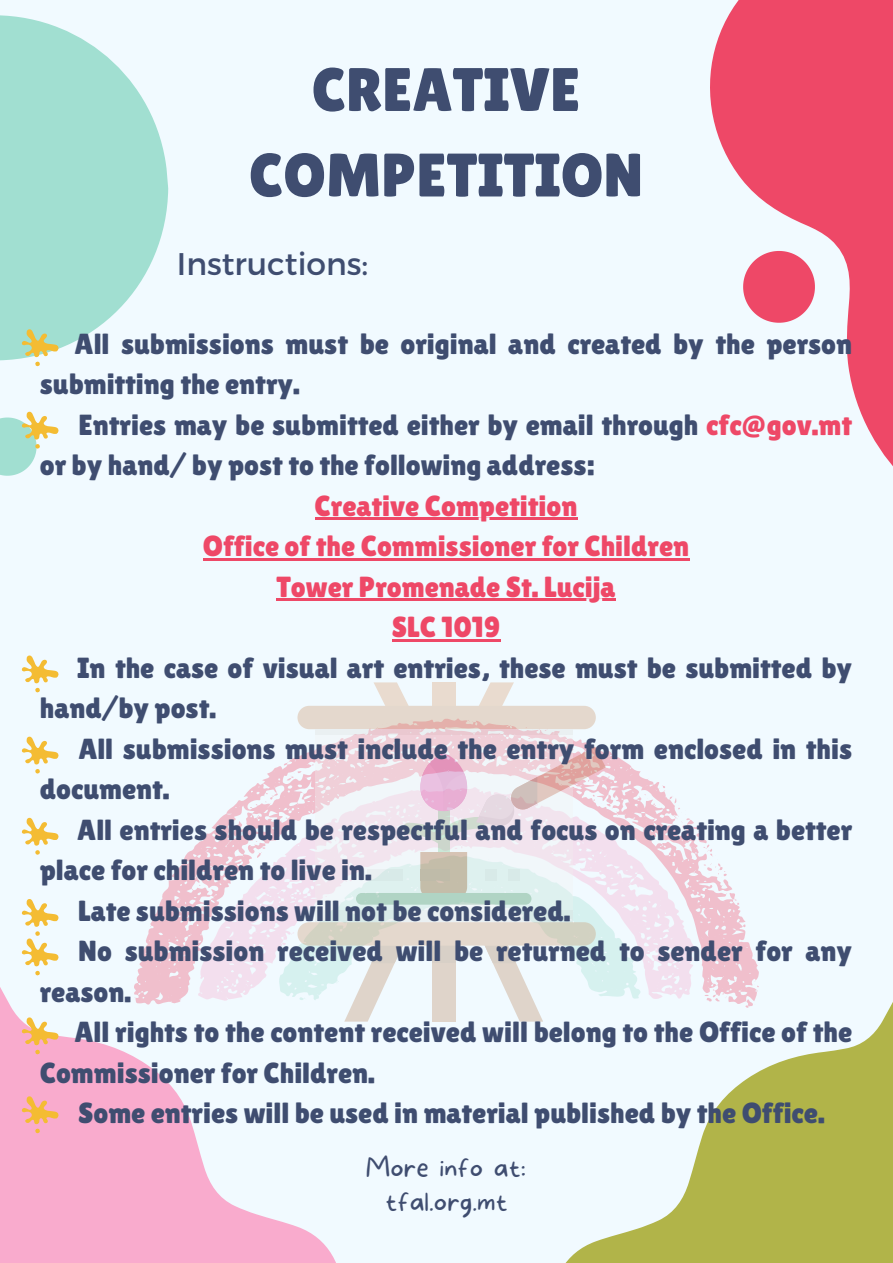
<style>
.page{position:relative;width:893px;height:1263px;background:#f1faff}
.page>*{position:absolute;margin:0;border:0;box-sizing:border-box;transform-origin:0 0}
.t1{font:61.28px "Lilita One";color:#3f4d70}
.t2{font:31.28px "Montserrat";color:#3f4d70}
.t3{font:29.03px/40.5px "Lilita One";color:#3f4d70}
.t4{font:29.03px "Lilita One";color:#ee4867}
.t5{font:100 27.22px "More Sugar";color:#3f4d70}
.s1{color:#ee4867}
</style>
<div class="page">
<svg style="left:565px;top:1002px;width:328px;height:261px;fill:#b1b449"></svg>
<svg style="left:0;top:952px;width:336px;height:311px;fill:#f9abcd"></svg>
<svg style="left:0;top:15px;width:168px;height:352px;fill:#a1dfd1"></svg>
<svg style="left:710px;top:0;width:183px;height:466px;fill:#ee4867"></svg>
<svg style="left:743px;top:251px;width:72px;height:72px"></svg>
<svg style="left:134px;top:727px;width:625px;height:278px"></svg>
<svg style="left:742px;top:924px;width:3px;height:4px"></svg>
<svg style="left:704px;top:985px;width:23px;height:16px"></svg>
<svg style="left:745px;top:981px;width:14px;height:27px"></svg>
<svg style="left:284px;top:761px;width:5px;height:4px"></svg>
<svg style="left:721px;top:892px;width:18px;height:13px"></svg>
<svg style="left:287px;top:771px;width:14px;height:10px"></svg>
<svg style="left:637px;top:778px;width:89px;height:100px"></svg>
<svg style="left:197px;top:786px;width:498px;height:215px"></svg>
<svg style="left:282px;top:932px;width:12px;height:13px"></svg>
<svg style="left:309px;top:911px;width:3px;height:5px"></svg>
<div style="left:432px;top:682px;width:23px;height:30px;background:#e9dbcf"></div>
<svg style="left:374px;top:682px;width:35px;height:24px"></svg>
<svg style="left:478px;top:682px;width:36px;height:24px"></svg>
<div style="left:432px;top:940px;width:23px;height:81px;background:#dfd4ca"></div>
<div style="left:432px;top:945px;width:23px;height:18px;background:#d8d0c7"></div>
<svg style="left:330px;top:945px;width:76px;height:76px"></svg>
<svg style="left:482px;top:945px;width:61px;height:76px"></svg>
<svg style="left:315px;top:735px;width:257px;height:175px"></svg>
<div style="left:297px;top:922px;width:299px;height:23px;background:linear-gradient(to right,#dcd6c8,#ded6ca);border-radius:12px"></div>
<svg style="left:297px;top:706px;width:299px;height:23px;background:#e4d3c9"></svg>
<div style="left:356px;top:893px;width:175px;height:12px;background:#b0d4c4;border-radius:6px"></div>
<svg style="left:368px;top:869px;width:33px;height:12px"></svg>
<svg style="left:315px;top:910px;width:257px;height:12px;fill:#e7eff0"></svg>
<svg style="left:315px;top:729px;width:257px;height:6px;fill:#ead0d7"></svg>
<svg style="left:401px;top:745px;width:217px;height:154px"></svg>
<hr style="left:315px;top:517px;width:262px;height:3px;background:#ee4867">
<hr style="left:203px;top:558px;width:486px;height:3px;background:#ee4867">
<hr style="left:276px;top:598px;width:339px;height:3px;background:#ee4867">
<hr style="left:392px;top:639px;width:108px;height:3px;background:#ee4867">
<svg style="left:22px;top:327px;width:37px;height:39px"></svg>
<svg style="left:0;top:411px;width:59px;height:65px"></svg>
<svg style="left:22px;top:655px;width:37px;height:38px"></svg>
<svg style="left:22px;top:736px;width:37px;height:38px"></svg>
<svg style="left:22px;top:817px;width:37px;height:38px"></svg>
<svg style="left:22px;top:899px;width:37px;height:77px"></svg>
<svg style="left:22px;top:1015px;width:37px;height:39px"></svg>
<svg style="left:22px;top:1094px;width:37px;height:39px"></svg>
<p class="t1" style="left:312px;top:54px;width:270px">CREATIVE</p>
<p class="t1" style="left:249px;top:140px;width:396px">COMPETITION</p>
<p class="t2" style="left:177px;top:243px;width:193px">Instructions:</p>
<p class="t3" style="left:40px;top:323px;width:814px;text-indent:35px">All submissions must be original and created by the person submitting the entry.</p>
<p class="t3" style="left:40px;top:404px;width:814px;text-indent:39px">Entries may be submitted either by email through <span class="s1">cfc@gov.mt </span>or by hand/ by post to the following address:</p>
<p class="t4" style="left:315px;top:489px;width:264px">Creative Competition</p>
<p class="t4" style="left:203px;top:529px;width:488px">Office of the Commissioner for Children</p>
<p class="t4" style="left:276px;top:570px;width:341px">Tower Promenade St. Lucija</p>
<p class="t4" style="left:392px;top:610px;width:110px">SLC 1019</p>
<p class="t3" style="left:40px;top:647px;width:814px;text-indent:37px">In the case of visual art entries, these must be submitted by hand/by post.</p>
<p class="t3" style="left:40px;top:728px;width:814px;text-indent:39px">All submissions must include the entry form enclosed in this document.</p>
<p class="t3" style="left:40px;top:809px;width:814px;text-indent:38px">All entries should be respectful and focus on creating a better place for children to live in.</p>
<p class="t3" style="left:78px;top:890px;width:494px">Late submissions will not be considered.</p>
<p class="t3" style="left:40px;top:931px;width:814px;text-indent:38px">No submission received will be returned to sender for any reason.</p>
<p class="t3" style="left:40px;top:1012px;width:814px;text-indent:35px">All rights to the content received will belong to the Office of the<br>Commissioner for Children.</p>
<p class="t3" style="left:78px;top:1093px;width:748px">Some entries will be used in material published by the Office.</p>
<p class="t5" style="left:366px;top:1151px;width:162px">More info at:</p>
<p class="t5" style="left:385px;top:1185px;width:124px">tfal.org.mt</p>
</div>
